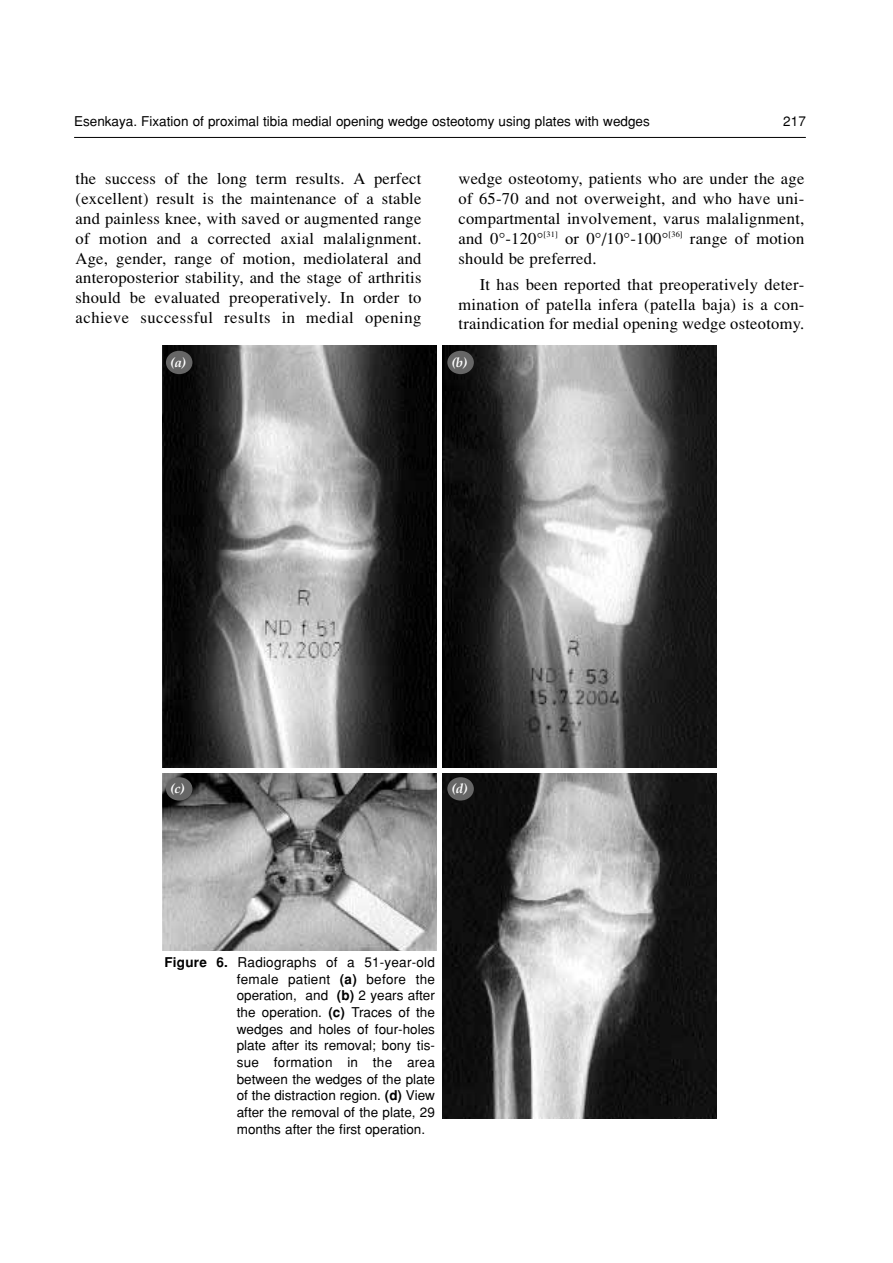
<style>
.page{position:relative;width:893px;height:1263px;background:#fff}
.page>*{position:absolute;margin:0;border:0;box-sizing:border-box;transform-origin:0 0}
.t1{font:16.5px/19.8px "Times Turk";letter-spacing:.015em;color:#000;text-align:justify}
.t2{font:13.5px/16.6px "Helvetica Turk";color:#000;text-align:justify}
.t3{font:13.5px "Palatino Turk BI";color:#fff}
.s1{font-family:"Helvetica Turk B"}
</style>
<div class="page">
<hr style="left:74px;top:137px;width:731px;height:1px;background:#000">
<img style="left:163px;top:346px;width:273px;height:421px">
<img style="left:443px;top:346px;width:274px;height:421px">
<img style="left:163px;top:774px;width:273px;height:177px">
<img style="left:443px;top:774px;width:274px;height:345px">
<div style="left:166px;top:351px;width:26px;height:23px;background:#666;border-radius:50%"></div>
<div style="left:447px;top:351px;width:27px;height:23px;background:#666;border-radius:50%"></div>
<div style="left:166px;top:777px;width:26px;height:24px;background:#666;border-radius:50%"></div>
<div style="left:447px;top:777px;width:27px;height:24px;background:#666;border-radius:50%"></div>
<p class="t2" style="left:74px;top:115px;width:577px">Esenkaya. Fixation of proximal tibia medial opening wedge osteotomy using plates with wedges</p>
<p class="t2" style="left:783px;top:115px;width:24px">217</p>
<p class="t1" style="left:76px;top:170px;width:347px">the success of the long term results. A perfect (excellent) result is the maintenance of a stable and painless knee, with saved or augmented range of motion and a corrected axial malalignment.<br>Age, gender, range of motion, mediolateral and anteroposterior stability, and the stage of arthritis should be evaluated preoperatively. In order to achieve successful results in medial opening</p>
<p class="t1" style="left:458px;top:170px;width:347px">wedge osteotomy, patients who are under the age of 65-70 and not overweight, and who have uni&shy;compartmental involvement, varus malalignment, and 0°-120°<sup>[31]</sup> or 0°/10°-100°<sup>[36]</sup> range of motion should be preferred.</p>
<p class="t1" style="left:458px;top:276px;width:347px;text-indent:21px">It has been reported that preoperatively deter&shy;mination of patella infera (patella baja) is a con&shy;traindication for medial opening wedge osteotomy.</p>
<p class="t3" style="left:170px;top:357px;width:18px">(a)</p>
<p class="t3" style="left:451px;top:357px;width:17px">(b)</p>
<p class="t3" style="left:170px;top:784px;width:16px">(c)</p>
<p class="t3" style="left:451px;top:784px;width:18px">(d)</p>
<p class="t2" style="left:237px;top:956px;width:200px;text-indent:-72px"><span class="s1">Figure 6.</span> Radiographs of a 51-year-old female patient <span class="s1">(a)</span> before the operation, and <span class="s1">(b)</span> 2 years after the operation. <span class="s1">(c)</span> Traces of the wedges and holes of four-holes plate after its removal; bony tis&shy;sue formation in the area between the wedges of the plate of the distraction region. <span class="s1">(d)</span> View after the removal of the plate, 29 months after the first operation.</p>
</div>
